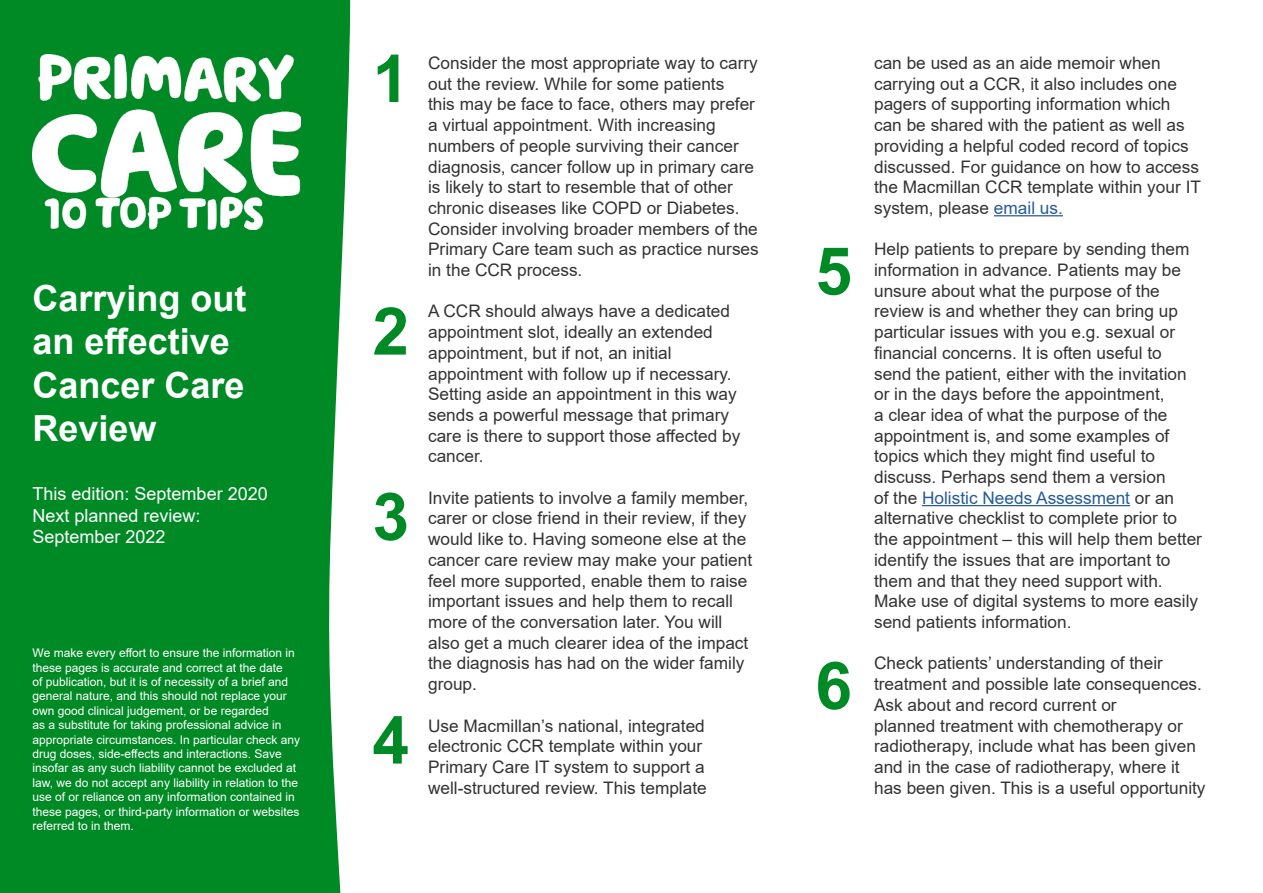
<style>
.page{position:relative;width:1263px;height:893px;background:#fff}
.page>*{position:absolute;margin:0;border:0;box-sizing:border-box;transform-origin:0 0}
.t1{font:700 66px "Arial";color:#008a26}
.t2{font:700 36px/43.2px "Arial";color:#fff}
.t3{font:18px/21.6px "Arial";color:#fff}
.t4{font:17.25px/20.7px "Arial";color:#333}
.t5{font:12px/14.4px "Arial";color:#fff}
.s1{color:#275b9b}
</style>
<div class="page">
<svg style="left:213px;top:0;width:138px;height:893px;background:#1b963d"></svg>
<div style="left:1px;top:1px;width:211px;height:891px;background:#008a26"></div>
<div style="left:0;top:0;width:213px;height:893px;border:2px solid #008a26"></div>
<img style="left:33px;top:54px;width:267px;height:176px">
<hr style="left:994px;top:215px;width:69px;height:1px;background:#275b9b">
<hr style="left:922px;top:505px;width:208px;height:1px;background:#275b9b">
<h2 class="t2" style="left:33px;top:277px;width:216px">Carrying out an effective<br>Cancer Care<br>Review</h2>
<p class="t3" style="left:33px;top:483px;width:237px">This edition: September 2020<br>Next planned review:<br>September 2022</p>
<p class="t5" style="left:33px;top:646px;width:269px">We make every effort to ensure the information in these pages is accurate and correct at the date<br>of publication, but it is of necessity of a brief and general nature, and this should not replace your own good clinical judgement, or be regarded<br>as a substitute for taking professional advice in appropriate circumstances. In particular check any drug doses, side-effects and interactions. Save insofar as any such liability cannot be excluded at law, we do not accept any liability in relation to the use of or reliance on any information contained in these pages, or third-party information or websites referred to in them.</p>
<h1 class="t1" style="left:372px;top:32px;width:38px">1</h1>
<h1 class="t1" style="left:372px;top:285px;width:38px">2</h1>
<h1 class="t1" style="left:372px;top:470px;width:38px">3</h1>
<h1 class="t1" style="left:372px;top:694px;width:38px">4</h1>
<p class="t4" style="left:428px;top:53px;width:332px">Consider the most appropriate way to carry out the review. While for some patients<br>this may be face to face, others may prefer a virtual appointment. With increasing numbers of people surviving their cancer diagnosis, cancer follow up in primary care is likely to start to resemble that of other chronic diseases like COPD or Diabetes.<br>Consider involving broader members of the Primary Care team such as practice nurses in the CCR process.</p>
<p class="t4" style="left:428px;top:301px;width:314px">A CCR should always have a dedicated appointment slot, ideally an extended appointment, but if not, an initial appointment with follow up if necessary.<br>Setting aside an appointment in this way sends a powerful message that primary care is there to support those affected by cancer.</p>
<p class="t4" style="left:428px;top:487px;width:326px">Invite patients to involve a family member, carer or close friend in their review, if they would like to. Having someone else at the cancer care review may make your patient feel more supported, enable them to raise important issues and help them to recall more of the conversation later. You will also get a much clearer idea of the impact the diagnosis has had on the wider family group.</p>
<p class="t4" style="left:428px;top:715px;width:280px">Use Macmillan’s national, integrated electronic CCR template within your Primary Care IT system to support a well-structured review. This template</p>
<h1 class="t1" style="left:815px;top:225px;width:38px">5</h1>
<h1 class="t1" style="left:815px;top:639px;width:38px">6</h1>
<p class="t4" style="left:874px;top:53px;width:328px">can be used as an aide memoir when carrying out a CCR, it also includes one pagers of supporting information which can be shared with the patient as well as providing a helpful coded record of topics discussed. For guidance on how to access the Macmillan CCR template within your IT system, please <span class="s1">email us.</span></p>
<p class="t4" style="left:874px;top:239px;width:329px">Help patients to prepare by sending them information in advance. Patients may be unsure about what the purpose of the review is and whether they can bring up particular issues with you e.g. sexual or financial concerns. It is often useful to send the patient, either with the invitation or in the days before the appointment,<br>a clear idea of what the purpose of the appointment is, and some examples of topics which they might find useful to discuss. Perhaps send them a version<br>of the <span class="s1">Holistic Needs Assessment</span> or an alternative checklist to complete prior to the appointment – this will help them better identify the issues that are important to them and that they need support with.<br>Make use of digital systems to more easily send patients information.</p>
<p class="t4" style="left:874px;top:653px;width:333px">Check patients’ understanding of their treatment and possible late consequences.<br>Ask about and record current or<br>planned treatment with chemotherapy or radiotherapy, include what has been given and in the case of radiotherapy, where it has been given. This is a useful opportunity</p>
</div>
